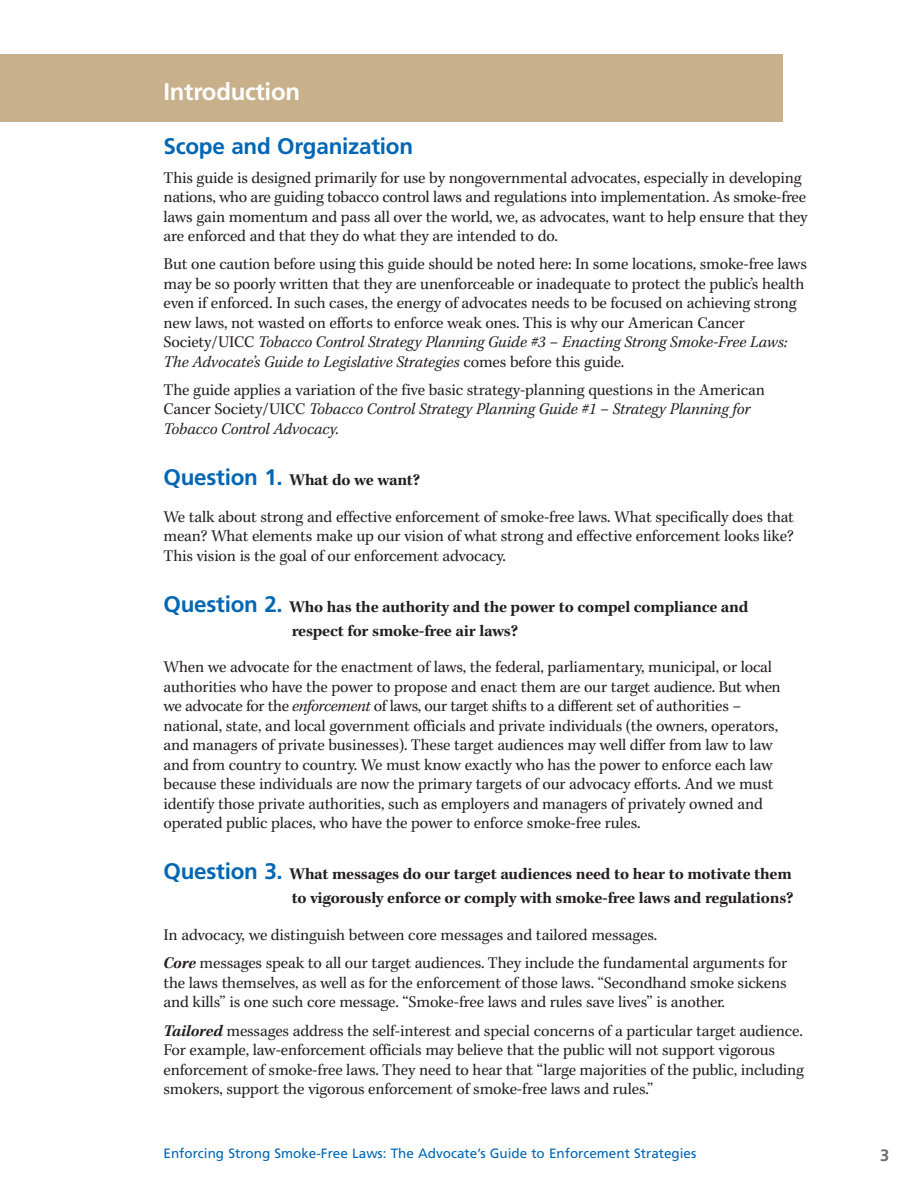
<style>
.page{position:relative;width:918px;height:1188px;background:#fff}
.page>*{position:absolute;margin:0;border:0;box-sizing:border-box;transform-origin:0 0}
.t1{font:700 24px "Frutiger";letter-spacing:-.01em;color:#fff}
.t2{font:700 22.5px "Frutiger";letter-spacing:-.01em;color:#0166b3}
.t3{font:16.5px/19.5px "Kepler";letter-spacing:-.01em;color:#231f20}
.t4{font:700 16.5px/24px "Kepler";letter-spacing:-.01em;color:#231f20}
.t5{font:700 16.5px "Frutiger";color:#6c6d70}
.t6{font:13.5px "Frutiger";color:#0166b3}
.s1{font-style:italic}
.s2{font-family:"Frutiger";font-size:22.5px;color:#0166b3}
.s3{font-weight:700;font-style:italic}
</style>
<div class="page">
<div style="left:0;top:54px;width:783px;height:68px;background:#c8b08b"></div>
<h1 class="t1" style="left:164px;top:82px;width:138px">Introduction</h1>
<h2 class="t2" style="left:164px;top:138px;width:251px">Scope and Organization</h2>
<p class="t3" style="left:164px;top:169px;width:646px">This guide is designed primarily for use by nongovernmental advocates, especially in developing nations, who are guiding tobacco control laws and regulations into implementation. As smoke-free laws gain momentum and pass all over the world, we, as advocates, want to help ensure that they are enforced and that they do what they are intended to do.</p>
<p class="t3" style="left:164px;top:256px;width:645px">But one caution before using this guide should be noted here: In some locations, smoke-free laws may be so poorly written that they are unenforceable or inadequate to protect the public’s health even if enforced. In such cases, the energy of advocates needs to be focused on achieving strong new laws, not wasted on efforts to enforce weak ones. This is why our American Cancer Society/UICC <span class="s1">Tobacco Control Strategy Planning Guide #3</span> – <span class="s1">Enacting Strong Smoke-Free Laws:<br>The Advocate’s Guide to Legislative Strategies</span> comes before this guide.</p>
<p class="t3" style="left:164px;top:381px;width:603px">The guide applies a variation of the five basic strategy-planning questions in the American<br>Cancer Society/UICC <span class="s1">Tobacco Control Strategy Planning Guide #1 – Strategy Planning for<br>Tobacco Control Advocacy.</span></p>
<p class="t4" style="left:164px;top:469px;width:258px"><span class="s2">Question 1.</span> What do we want?</p>
<p class="t3" style="left:163px;top:508px;width:632px;text-align:justify">We talk about strong and effective enforcement of smoke-free laws. What specifically does that mean? What elements make up our vision of what strong and effective enforcement looks like?<br>This vision is the goal of our enforcement advocacy.</p>
<p class="t4" style="left:292px;top:596px;width:458px;text-indent:-128px"><span class="s2">Question 2.</span> Who has the authority and the power to compel compliance and respect for smoke-free air laws?</p>
<p class="t3" style="left:164px;top:659px;width:619px">When we advocate for the enactment of laws, the federal, parliamentary, municipal, or local authorities who have the power to propose and enact them are our target audience. But when we advocate for the <span class="s1">enforcement</span> of laws, our target shifts to a different set of authorities – national, state, and local government officials and private individuals (the owners, operators, and managers of private businesses). These target audiences may well differ from law to law and from country to country. We must know exactly who has the power to enforce each law because these individuals are now the primary targets of our advocacy efforts. And we must identify those private authorities, such as employers and managers of privately owned and operated public places, who have the power to enforce smoke-free rules.</p>
<p class="t4" style="left:164px;top:863px;width:632px;text-align:right"><span class="s2">Question 3.</span> What messages do our target audiences need to hear to motivate them to vigorously enforce or comply with smoke-free laws and regulations?</p>
<p class="t3" style="left:164px;top:922px;width:625px;line-height:28.2px">In advocacy, we distinguish between core messages and tailored messages.<br><span class="s3">Core</span> messages speak to all our target audiences. They include the fundamental arguments for</p>
<p class="t3" style="left:164px;top:974px;width:625px">the laws themselves, as well as for the enforcement of those laws. “Secondhand smoke sickens and kills” is one such core message. “Smoke-free laws and rules save lives” is another.</p>
<p class="t3" style="left:164px;top:1022px;width:642px"><span class="s3">Tailored</span> messages address the self-interest and special concerns of a particular target audience.<br>For example, law-enforcement officials may believe that the public will not support vigorous enforcement of smoke-free laws. They need to hear that “large majorities of the public, including smokers, support the vigorous enforcement of smoke-free laws and rules.”</p>
<p class="t6" style="left:164px;top:1147px;width:534px">Enforcing Strong Smoke-Free Laws: The Advocate’s Guide to Enforcement Strategies</p>
<p class="t5" style="left:880px;top:1149px;width:11px">3</p>
</div>
